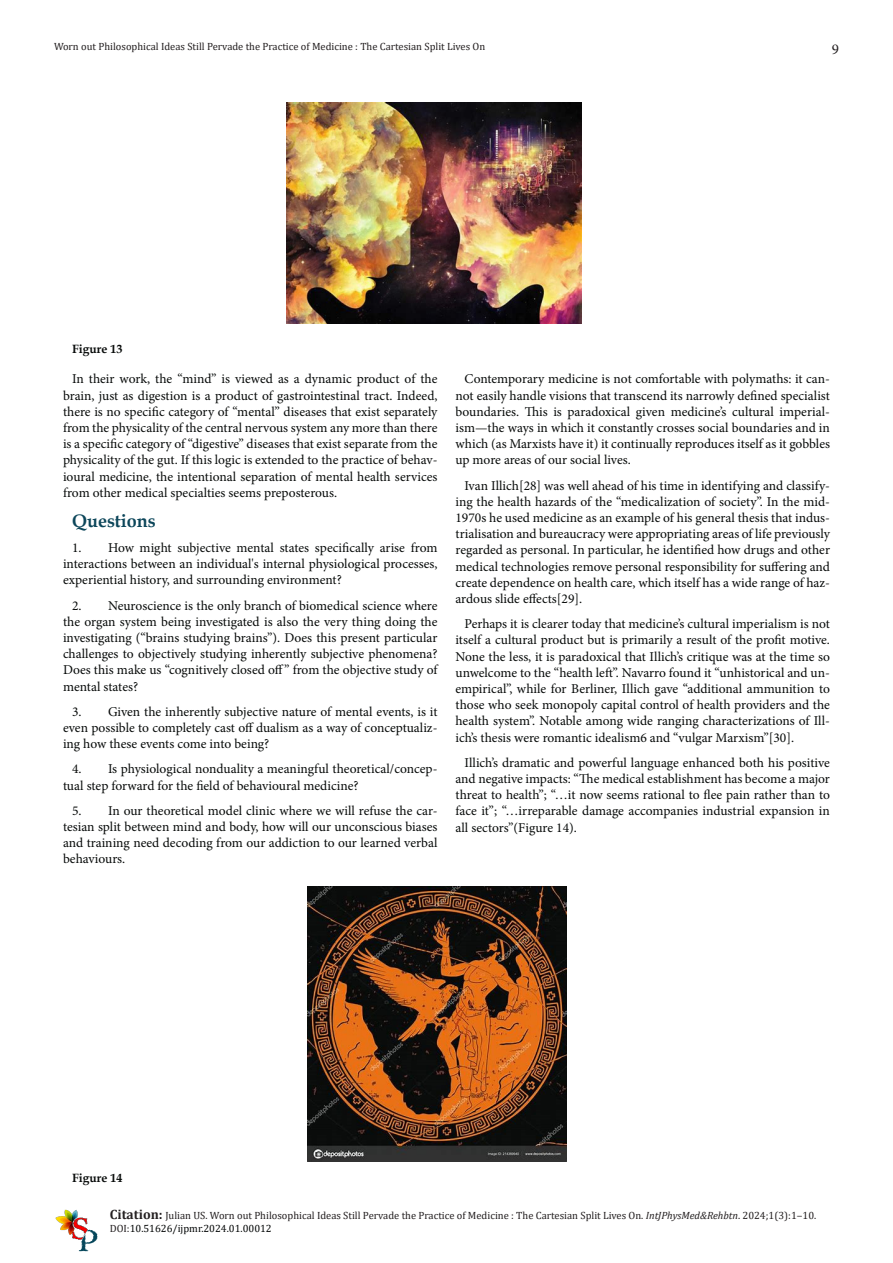
<style>
.page{position:relative;width:893px;height:1263px;background:#fff}
.page>*{position:absolute;margin:0;border:0;box-sizing:border-box;transform-origin:0 0}
.t1{font:700 18px "Book Antiqua";color:#0c465a}
.t2{font:15px "Minion Pro";color:#231f20}
.t3{font:13.5px/16.2px "Minion Pro";color:#070a09;text-align:justify}
.t4{font:700 12px "Book Antiqua";color:#070a09}
.t5{font:10.5px/12.6px "Cambria";color:#231f20}
.s1{font-weight:700;font-size:13.5px}
.s2{font-style:italic}
.s3{color:#050808}
</style>
<div class="page">
<img style="left:55px;top:1209px;width:43px;height:43px">
<img style="left:286px;top:103px;width:295px;height:221px">
<img style="left:308px;top:886px;width:259px;height:275px">
<p class="t5" style="left:54px;top:40px;width:433px">Worn out Philosophical Ideas Still Pervade the Practice of Medicine : The Cartesian Split Lives On</p>
<p class="t2" style="left:832px;top:39px;width:9px">9</p>
<p class="t4" style="left:72px;top:340px;width:52px">Figure 13</p>
<p class="t3" style="left:63px;top:371px;width:376px;text-indent:9px">In their work, the “mind” is viewed as a dynamic product of the brain, just as digestion is a product of gastrointestinal tract. Indeed, there is no specific category of “mental” diseases that exist separately from the physicality of the central nervous system any more than there is a specific category of “digestive” diseases that exist separate from the physicality of the gut. If this logic is extended to the practice of behav&shy;ioural medicine, the intentional separation of mental health services from other medical specialties seems preposterous.</p>
<p class="t1" style="left:72px;top:508px;width:85px">Questions</p>
<p class="t3" style="left:63px;top:540px;width:376px;text-indent:9px">1. How might subjective mental states specifically arise from interactions between an individual's internal physiological processes, experiential history, and surrounding environment?</p>
<p class="t3" style="left:63px;top:597px;width:376px;text-indent:9px">2. Neuroscience is the only branch of biomedical science where the organ system being investigated is also the very thing doing the investigating (“brains studying brains”). Does this present particular challenges to objectively studying inherently subjective phenomena?<br>Does this make us “cognitively closed off” from the objective study of mental states?</p>
<p class="t3" style="left:63px;top:703px;width:376px;text-indent:9px">3. Given the inherently subjective nature of mental events, is it even possible to completely cast off dualism as a way of conceptualiz&shy;ing how these events come into being?</p>
<p class="t3" style="left:63px;top:761px;width:376px;text-indent:9px">4. Is physiological nonduality a meaningful theoretical/concep&shy;tual step forward for the field of behavioural medicine?</p>
<p class="t3" style="left:63px;top:802px;width:376px;text-indent:9px">5. In our theoretical model clinic where we will refuse the car&shy;tesian split between mind and body, how will our unconscious biases and training need decoding from our addiction to our learned verbal behaviours.</p>
<p class="t3" style="left:455px;top:371px;width:376px;text-indent:9px">Contemporary medicine is not comfortable with polymaths: it can&shy;not easily handle visions that transcend its narrowly defined specialist boundaries. This is paradoxical given medicine’s cultural imperial&shy;ism—the ways in which it constantly crosses social boundaries and in which (as Marxists have it) it continually reproduces itself as it gobbles up more areas of our social lives.</p>
<p class="t3" style="left:455px;top:477px;width:376px;text-indent:9px">Ivan Illich[28] was well ahead of his time in identifying and classify&shy;ing the health hazards of the “medicalization of society”. In the mid-1970s he used medicine as an example of his general thesis that indus&shy;trialisation and bureaucracy were appropriating areas of life previously regarded as personal. In particular, he identified how drugs and other medical technologies remove personal responsibility for suffering and create dependence on health care, which itself has a wide range of haz&shy;ardous slide effects[29].</p>
<p class="t3" style="left:455px;top:616px;width:376px;text-indent:9px">Perhaps it is clearer today that medicine’s cultural imperialism is not itself a cultural product but is primarily a result of the profit motive.<br>None the less, it is paradoxical that Illich’s critique was at the time so unwelcome to the “health left”. Navarro found it “unhistorical and un&shy;empirical”, while for Berliner, Illich gave “additional ammunition to those who seek monopoly capital control of health providers and the health system”. Notable among wide ranging characterizations of Ill&shy;ich’s thesis were romantic idealism6 and “vulgar Marxism”[30].</p>
<p class="t3" style="left:455px;top:754px;width:376px;text-indent:9px">Illich’s dramatic and powerful language enhanced both his positive and negative impacts: “The medical establishment has become a major threat to health”; “…it now seems rational to flee pain rather than to face it”; “…irreparable damage accompanies industrial expansion in all sectors”(Figure 14).</p>
<p class="t4" style="left:72px;top:1170px;width:52px">Figure 14</p>
<p class="t5" style="left:110px;top:1209px;width:708px"><span class="s1">Citation:</span> Julian US. Worn out Philosophical Ideas Still Pervade the Practice of Medicine : The Cartesian Split Lives On. <span class="s2">IntJPhysMed&amp;Rehbtn</span>. 2024;1(3):1‒10.<br>DOI:<span class="s3">10.51626/ijpmr.2024.01.00012</span></p>
</div>
